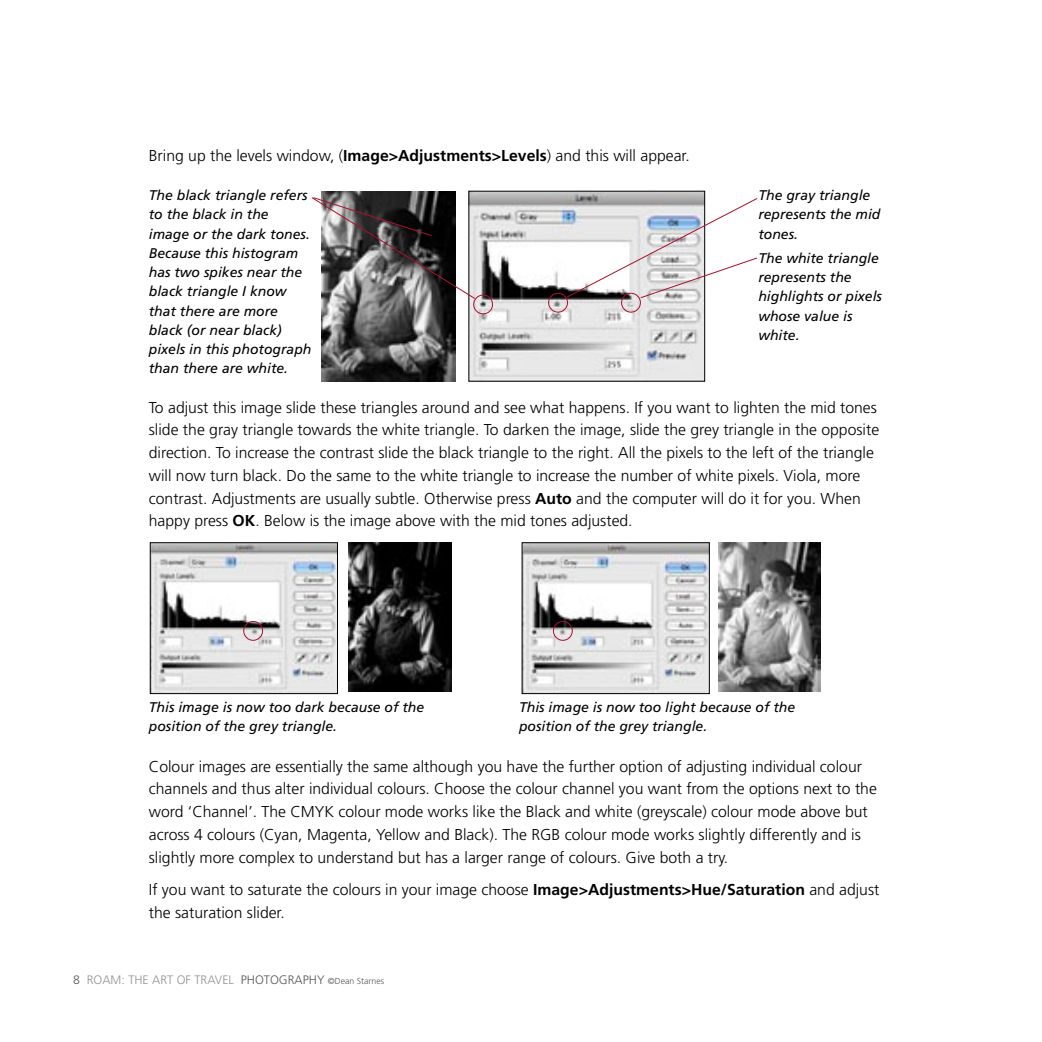
<style>
.page{position:relative;width:1042px;height:1042px;background:#fff}
.page>*{position:absolute;margin:0;border:0;box-sizing:border-box;transform-origin:0 0}
.body_text_A{font:300 15.75px/22.8px "Frutiger";color:#000}
.photo_caption_B{font:italic 14px/19.2px "Frutiger";color:#000}
.t1{font:300 12.25px "Frutiger";color:#939393}
.s1{font-weight:700}
.s2{color:#565656}
.s3{font-size:8.75px;color:#565656}
</style>
<div class="page">
<img style="left:524px;top:544px;width:183px;height:148px">
<div style="left:522px;top:542px;width:187px;height:152px;border:1px solid #000"></div>
<img style="left:152px;top:544px;width:184px;height:148px">
<div style="left:150px;top:542px;width:188px;height:152px;border:1px solid #000"></div>
<img style="left:321px;top:191px;width:134px;height:191px">
<img style="left:471px;top:193px;width:232px;height:186px">
<div style="left:473px;top:295px;width:20px;height:19px;border:1px solid #a9122a;border-radius:50%"></div>
<div style="left:548px;top:293px;width:20px;height:20px;border:1px solid #a9122a;border-radius:50%"></div>
<div style="left:621px;top:293px;width:20px;height:20px;border:1px solid #a9122a;border-radius:50%"></div>
<svg style="left:311px;top:196px;width:165px;height:104px;background:#726f6f"></svg>
<svg style="left:566px;top:197px;width:192px;height:102px"></svg>
<img style="left:348px;top:543px;width:104px;height:148px">
<img style="left:719px;top:543px;width:102px;height:148px">
<div style="left:243px;top:621px;width:20px;height:20px;border:1px solid #a9122a;border-radius:50%"></div>
<div style="left:553px;top:621px;width:20px;height:20px;border:1px solid #a9122a;border-radius:50%"></div>
<p class="body_text_A" style="left:149px;top:144px;width:542px">Bring up the levels window, (<span class="s1">Image&gt;Adjustments&gt;Levels</span>) and this will appear.</p>
<p class="photo_caption_B" style="left:149px;top:186px;width:164px">The black triangle refers to the black in the image or the dark tones.<br>Because this histogram has two spikes near the black triangle I know that there are more black (or near black) pixels in this photograph than there are white.</p>
<p class="photo_caption_B" style="left:758px;top:186px;width:124px">The gray triangle represents the mid tones.</p>
<p class="photo_caption_B" style="left:758px;top:248px;width:125px">The white triangle represents the highlights or pixels whose value is white.</p>
<p class="body_text_A" style="left:149px;top:396px;width:732px">To adjust this image slide these triangles around and see what happens. If you want to lighten the mid tones slide the gray triangle towards the white triangle. To darken the image, slide the grey triangle in the opposite direction. To increase the contrast slide the black triangle to the right. All the pixels to the left of the triangle will now turn black. Do the same to the white triangle to increase the number of white pixels. Viola, more contrast. Adjustments are usually subtle. Otherwise press <span class="s1">Auto</span> and the computer will do it for you. When happy press <span class="s1">OK</span>. Below is the image above with the mid tones adjusted.</p>
<p class="photo_caption_B" style="left:149px;top:697px;width:277px">This image is now too dark because of the position of the grey triangle.</p>
<p class="photo_caption_B" style="left:519px;top:697px;width:278px">This image is now too light because of the position of the grey triangle.</p>
<p class="body_text_A" style="left:149px;top:754px;width:729px">Colour images are essentially the same although you have the further option of adjusting individual colour channels and thus alter individual colours. Choose the colour channel you want from the options next to the word ‘Channel’. The CMYK colour mode works like the Black and white (greyscale) colour mode above but across 4 colours (Cyan, Magenta, Yellow and Black). The RGB colour mode works slightly differently and is slightly more complex to understand but has a larger range of colours. Give both a try.</p>
<p class="body_text_A" style="left:149px;top:878px;width:732px">If you want to saturate the colours in your image choose <span class="s1">Image&gt;Adjustments&gt;Hue/Saturation</span> and adjust the saturation slider.</p>
<p class="t1" style="left:73px;top:973px;width:312px"><span class="s2">8</span> ROAM: THE ART OF TRAVEL <span class="s2">PHOTOGRAPHY</span> <span class="s3">©Dean Starnes</span></p>
</div>
